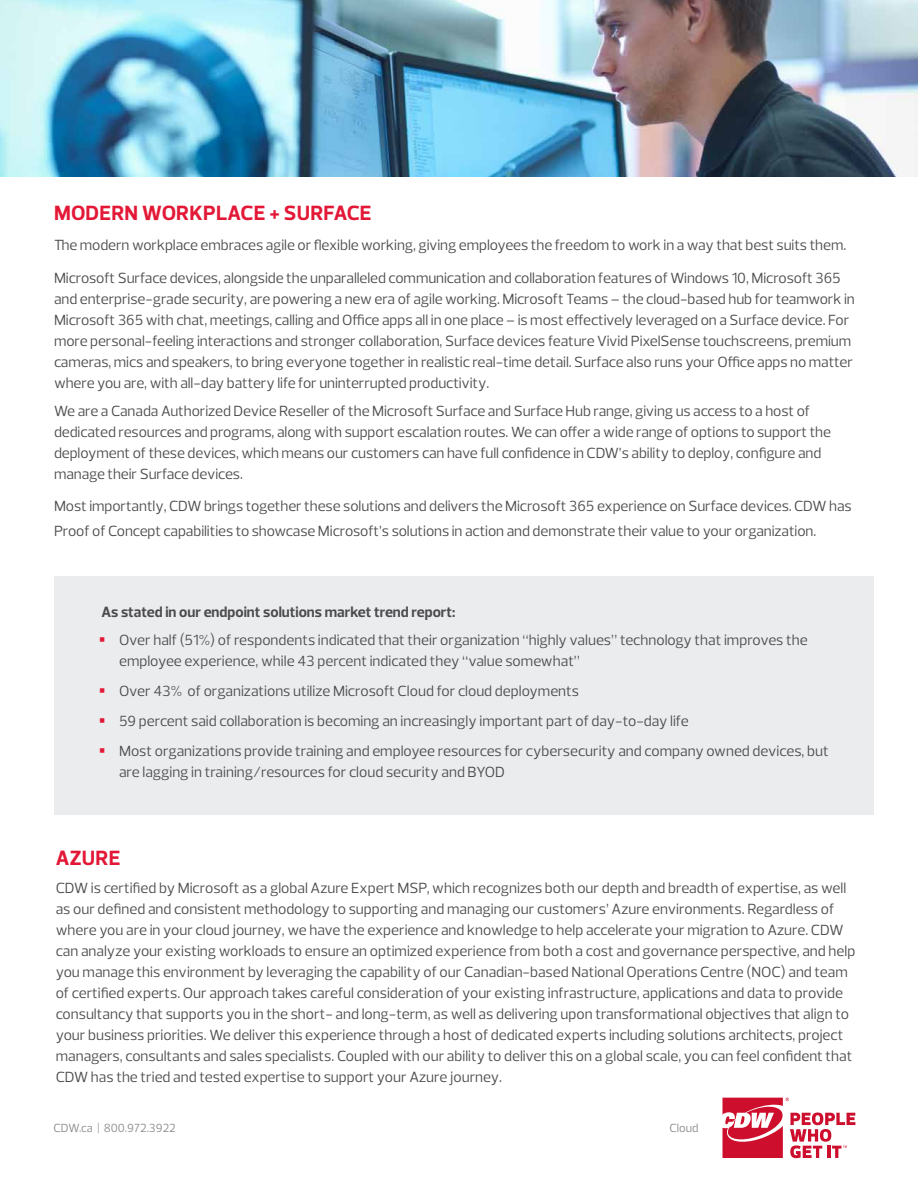
<style>
.page{position:relative;width:918px;height:1188px;background:#fff}
.page>*{position:absolute;margin:0;border:0;box-sizing:border-box;transform-origin:0 0}
.Section_Header__Red{font:700 21px "Prelo";letter-spacing:.015em;color:#e31837}
.Body_-_Prelo__85__Bl{font:15px/21px "Prelo";color:#4c4c4e}
.Section_Header__Red-2{font:15px/21px "Prelo";letter-spacing:-.005em;color:#4c4c4e}
.Section_Header__Red-3{font:700 15px "Prelo";color:#4c4c4e}
.t1{font:12px "Prelo";color:#898b8e}
</style>
<div class="page">
<div style="left:54px;top:576px;width:820px;height:238px;background:#e6e7e8"></div>
<svg style="left:723px;top:1098px;width:132px;height:60px"></svg>
<img style="left:0;top:0;width:918px;height:177px">
<p class="Section_Header__Red" style="left:54px;top:200px;width:319px">MODERN WORKPLACE + SURFACE</p>
<p class="Section_Header__Red-2" style="left:54px;top:234px;width:794px">The modern workplace embraces agile or flexible working, giving employees the freedom to work in a way that best suits them.</p>
<p class="Section_Header__Red-2" style="left:54px;top:267px;width:802px">Microsoft Surface devices, alongside the unparalleled communication and collaboration features of Windows 10, Microsoft 365 and enterprise-grade security, are powering a new era of agile working. Microsoft Teams – the cloud-based hub for teamwork in Microsoft 365 with chat, meetings, calling and Office apps all in one place – is most effectively leveraged on a Surface device. For more personal-feeling interactions and stronger collaboration, Surface devices feature Vivid PixelSense touchscreens, premium cameras, mics and speakers, to bring everyone together in realistic real-time detail. Surface also runs your Office apps no matter where you are, with all-day battery life for uninterrupted productivity.</p>
<p class="Section_Header__Red-2" style="left:54px;top:401px;width:779px">We are a Canada Authorized Device Reseller of the Microsoft Surface and Surface Hub range, giving us access to a host of dedicated resources and programs, along with support escalation routes. We can offer a wide range of options to support the deployment of these devices, which means our customers can have full confidence in CDW’s ability to deploy, configure and manage their Surface devices.</p>
<p class="Section_Header__Red-2" style="left:54px;top:493px;width:799px;line-height:25.5px">Most importantly, CDW brings together these solutions and delivers the Microsoft 365 experience on Surface devices. CDW has<br>Proof of Concept capabilities to showcase Microsoft’s solutions in action and demonstrate their value to your organization.</p>
<p class="Section_Header__Red-3" style="left:102px;top:603px;width:355px">As stated in our endpoint solutions market trend report:</p>
<p class="Body_-_Prelo__85__Bl" style="left:119px;top:629px;width:690px">Over half (51%) of respondents indicated that their organization “highly values” technology that improves the employee experience, while 43 percent indicated they “value somewhat”</p>
<p class="Body_-_Prelo__85__Bl" style="left:119px;top:680px;width:462px">Over 43% of organizations utilize Microsoft Cloud for cloud deployments</p>
<p class="Body_-_Prelo__85__Bl" style="left:119px;top:710px;width:571px">59 percent said collaboration is becoming an increasingly important part of day-to-day life</p>
<p class="Body_-_Prelo__85__Bl" style="left:119px;top:740px;width:711px">Most organizations provide training and employee resources for cybersecurity and company owned devices, but are lagging in training/resources for cloud security and BYOD</p>
<p class="Section_Header__Red" style="left:56px;top:845px;width:66px">AZURE</p>
<p class="Body_-_Prelo__85__Bl" style="left:56px;top:877px;width:801px">CDW is certified by Microsoft as a global Azure Expert MSP, which recognizes both our depth and breadth of expertise, as well as our defined and consistent methodology to supporting and managing our customers’ Azure environments. Regardless of where you are in your cloud journey, we have the experience and knowledge to help accelerate your migration to Azure. CDW can analyze your existing workloads to ensure an optimized experience from both a cost and governance perspective, and help you manage this environment by leveraging the capability of our Canadian-based National Operations Centre (NOC) and team of certified experts. Our approach takes careful consideration of your existing infrastructure, applications and data to provide consultancy that supports you in the short- and long-term, as well as delivering upon transformational objectives that align to your business priorities. We deliver this experience through a host of dedicated experts including solutions architects, project managers, consultants and sales specialists. Coupled with our ability to deliver this on a global scale, you can feel confident that CDW has the tried and tested expertise to support your Azure journey.</p>
<p class="t1" style="left:54px;top:1120px;width:124px">CDW.ca | 800.972.3922</p>
<p class="t1" style="left:669px;top:1120px;width:31px">Cloud</p>
</div>
